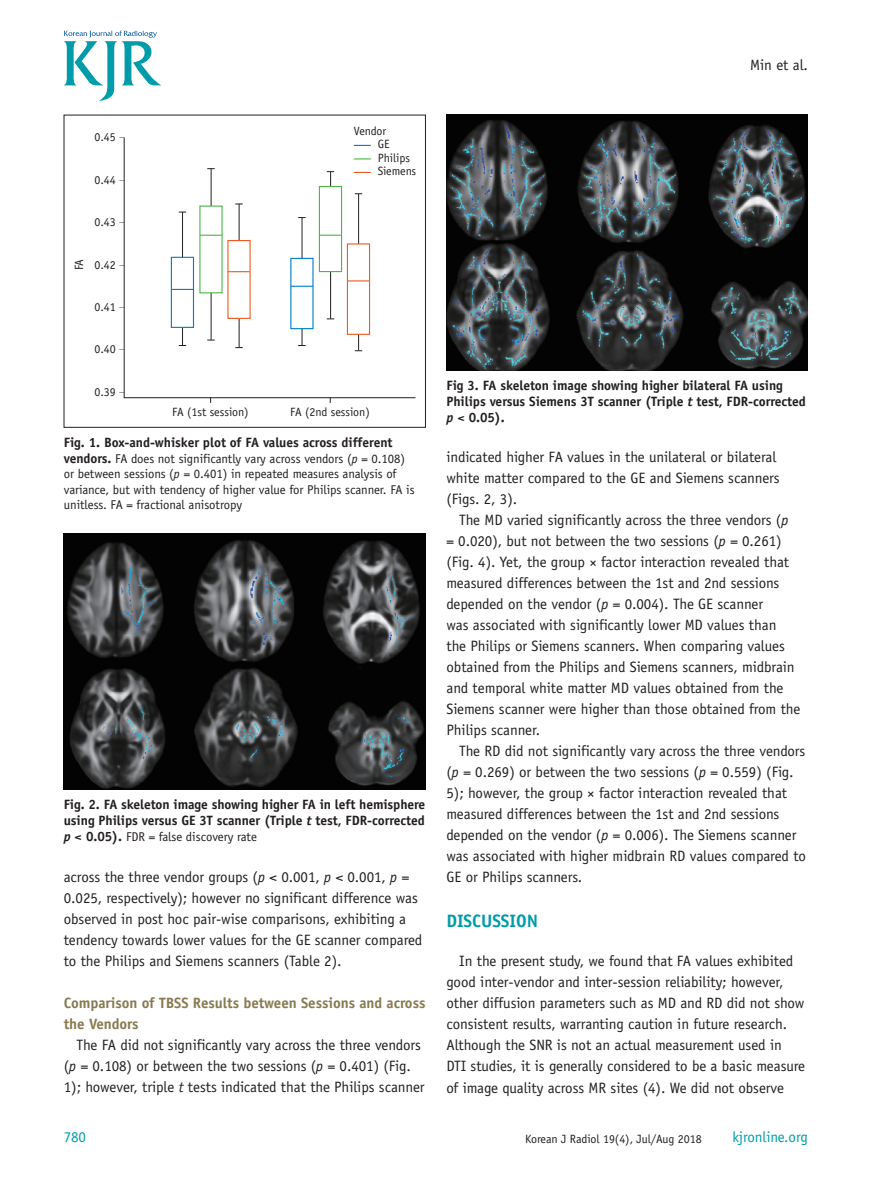
<style>
.page{position:relative;width:893px;height:1191px;background:#fff}
.page>*{position:absolute;margin:0;border:0;box-sizing:border-box;transform-origin:0 0}
.t1{font:700 18px "Officina Sans Std";letter-spacing:-.005em;color:#009caa}
.t2{font:15px/21px "Officina Sans Std";letter-spacing:-.005em;color:#231f20}
.t3{font:700 15px/21px "Officina Sans Std";letter-spacing:-.005em;color:#887a51}
.t4{font:15px "Officina Sans Std";letter-spacing:-.005em;color:#009caa}
.t5{font:700 13.5px/16.2px "Officina Sans Std";letter-spacing:-.005em;color:#231f20}
.t6{font:12.75px/15.5px "Officina Sans Std";letter-spacing:-.005em;color:#231f20}
.t7{font:12px/13.5px "Officina Sans Std";letter-spacing:-.005em;color:#231f20}
.t8{font:6px "Officina Sans Std";color:#231f20;scale:2 1}
.s1{font-weight:700;font-size:13.5px}
.s2{font-style:italic}
.s3{font-weight:700;font-style:italic;font-size:13.5px}
</style>
<div class="page">
<svg style="left:64px;top:31px;width:97px;height:70px"></svg>
<img style="left:64px;top:534px;width:361px;height:255px">
<img style="left:446px;top:115px;width:362px;height:255px">
<svg style="left:124px;top:137px;width:292px;height:261px"></svg>
<svg style="left:354px;top:145px;width:17px;height:1px"></svg>
<svg style="left:354px;top:158px;width:17px;height:1px"></svg>
<svg style="left:354px;top:172px;width:17px;height:1px"></svg>
<hr style="left:182px;top:212px;width:1px;height:133px;background:#231f20">
<div style="left:171px;top:257px;width:23px;height:71px;background:#fff;border:1px solid #007ec5"></div>
<svg style="left:171px;top:289px;width:23px;height:1px"></svg>
<hr style="left:302px;top:217px;width:1px;height:128px;background:#231f20">
<div style="left:290px;top:258px;width:24px;height:71px;background:#fff"></div>
<svg style="left:291px;top:286px;width:22px;height:1px"></svg>
<hr style="left:211px;top:169px;width:1px;height:171px;background:#231f20">
<div style="left:199px;top:205px;width:24px;height:88px;background:#fff"></div>
<svg style="left:200px;top:235px;width:22px;height:1px"></svg>
<hr style="left:330px;top:172px;width:1px;height:147px;background:#231f20">
<div style="left:319px;top:186px;width:23px;height:86px;background:#fff;border:1px solid #4cb848"></div>
<svg style="left:319px;top:235px;width:23px;height:1px"></svg>
<hr style="left:239px;top:204px;width:1px;height:143px;background:#231f20">
<div style="left:227px;top:240px;width:24px;height:79px;background:#fff"></div>
<hr style="left:358px;top:194px;width:1px;height:156px;background:#231f20">
<div style="left:347px;top:243px;width:23px;height:92px;background:#fff;border:1px solid #f15921"></div>
<svg style="left:347px;top:280px;width:23px;height:1px"></svg>
<svg style="left:228px;top:271px;width:22px;height:1px"></svg>
<p class="t2" style="left:750px;top:54px;width:59px">Min et al.</p>
<p class="t7" style="left:72px;top:270px;width:13px;rotate:-90deg">FA</p>
<p class="t7" style="left:95px;top:131px;width:23px">0.45</p>
<p class="t7" style="left:95px;top:173px;width:23px">0.44</p>
<p class="t7" style="left:95px;top:215px;width:23px">0.43</p>
<p class="t7" style="left:95px;top:258px;width:23px">0.42</p>
<p class="t7" style="left:95px;top:300px;width:23px">0.41</p>
<p class="t7" style="left:95px;top:342px;width:23px">0.40</p>
<p class="t7" style="left:95px;top:385px;width:23px">0.39</p>
<p class="t8" style="left:119px;top:134px;width:4px">–</p>
<p class="t8" style="left:119px;top:176px;width:4px">–</p>
<p class="t8" style="left:119px;top:219px;width:4px">–</p>
<p class="t8" style="left:119px;top:261px;width:4px">–</p>
<p class="t8" style="left:119px;top:303px;width:4px">–</p>
<p class="t8" style="left:119px;top:346px;width:4px">–</p>
<p class="t8" style="left:119px;top:388px;width:4px">–</p>
<p class="t7" style="left:378px;top:124px;width:40px;text-indent:-24px">Vendor<br>GE<br>Philips<br>Siemens</p>
<p class="t7" style="left:172px;top:405px;width:78px">FA (1st session)</p>
<p class="t7" style="left:290px;top:405px;width:81px">FA (2nd session)</p>
<p class="t5" style="left:64px;top:434px;width:330px">Fig. 1. Box-and-whisker plot of FA values across different</p>
<p class="t6" style="left:64px;top:450px;width:352px"><span class="s1">vendors.</span> FA does not significantly vary across vendors (<span class="s2">p</span> = 0.108) or between sessions (<span class="s2">p</span> = 0.401) in repeated measures analysis of variance, but with tendency of higher value for Philips scanner. FA is unitless. FA = fractional anisotropy</p>
<p class="t5" style="left:64px;top:796px;width:363px">Fig. 2. FA skeleton image showing higher FA in left hemisphere using Philips versus GE 3T scanner (Triple <span class="s2">t</span> test, FDR-corrected</p>
<p class="t6" style="left:64px;top:829px;width:195px"><span class="s3">p</span> <span class="s1">&lt; 0.05).</span> FDR = false discovery rate</p>
<p class="t2" style="left:64px;top:866px;width:360px">across the three vendor groups (<span class="s2">p</span> &lt; 0.001, <span class="s2">p</span> &lt; 0.001, <span class="s2">p</span> = 0.025, respectively); however no significant difference was observed in post hoc pair-wise comparisons, exhibiting a tendency towards lower values for the GE scanner compared to the Philips and Siemens scanners (Table 2).</p>
<p class="t3" style="left:64px;top:992px;width:363px">Comparison of TBSS Results between Sessions and across the Vendors</p>
<p class="t2" style="left:64px;top:1034px;width:362px;text-indent:13px">The FA did not significantly vary across the three vendors (<span class="s2">p</span> = 0.108) or between the two sessions (<span class="s2">p</span> = 0.401) (Fig.<br>1); however, triple <span class="s2">t</span> tests indicated that the Philips scanner</p>
<p class="t4" style="left:64px;top:1128px;width:24px">780</p>
<p class="t5" style="left:446px;top:377px;width:361px">Fig 3. FA skeleton image showing higher bilateral FA using<br>Philips versus Siemens 3T scanner (Triple <span class="s2">t</span> test, FDR-corrected <span class="s2">p</span> &lt; 0.05).</p>
<p class="t2" style="left:446px;top:447px;width:335px">indicated higher FA values in the unilateral or bilateral white matter compared to the GE and Siemens scanners (Figs. 2, 3).</p>
<p class="t2" style="left:446px;top:510px;width:355px;text-indent:13px">The MD varied significantly across the three vendors (<span class="s2">p<br></span>= 0.020), but not between the two sessions (<span class="s2">p</span> = 0.261) (Fig. 4). Yet, the group × factor interaction revealed that measured differences between the 1st and 2nd sessions depended on the vendor (<span class="s2">p</span> = 0.004). The GE scanner<br>was associated with significantly lower MD values than<br>the Philips or Siemens scanners. When comparing values obtained from the Philips and Siemens scanners, midbrain and temporal white matter MD values obtained from the Siemens scanner were higher than those obtained from the Philips scanner.</p>
<p class="t2" style="left:446px;top:741px;width:361px;text-indent:13px">The RD did not significantly vary across the three vendors (<span class="s2">p</span> = 0.269) or between the two sessions (<span class="s2">p</span> = 0.559) (Fig.<br>5); however, the group × factor interaction revealed that measured differences between the 1st and 2nd sessions depended on the vendor (<span class="s2">p</span> = 0.006). The Siemens scanner was associated with higher midbrain RD values compared to GE or Philips scanners.</p>
<p class="t1" style="left:446px;top:909px;width:93px">DISCUSSION</p>
<p class="t2" style="left:446px;top:951px;width:360px;text-indent:13px">In the present study, we found that FA values exhibited good inter-vendor and inter-session reliability; however, other diffusion parameters such as MD and RD did not show consistent results, warranting caution in future research.<br>Although the SNR is not an actual measurement used in DTI studies, it is generally considered to be a basic measure of image quality across MR sites (4). We did not observe</p>
<p class="t7" style="left:525px;top:1132px;width:178px">Korean J Radiol 19(4), Jul/Aug 2018</p>
<p class="t4" style="left:732px;top:1128px;width:77px">kjronline.org</p>
</div>
